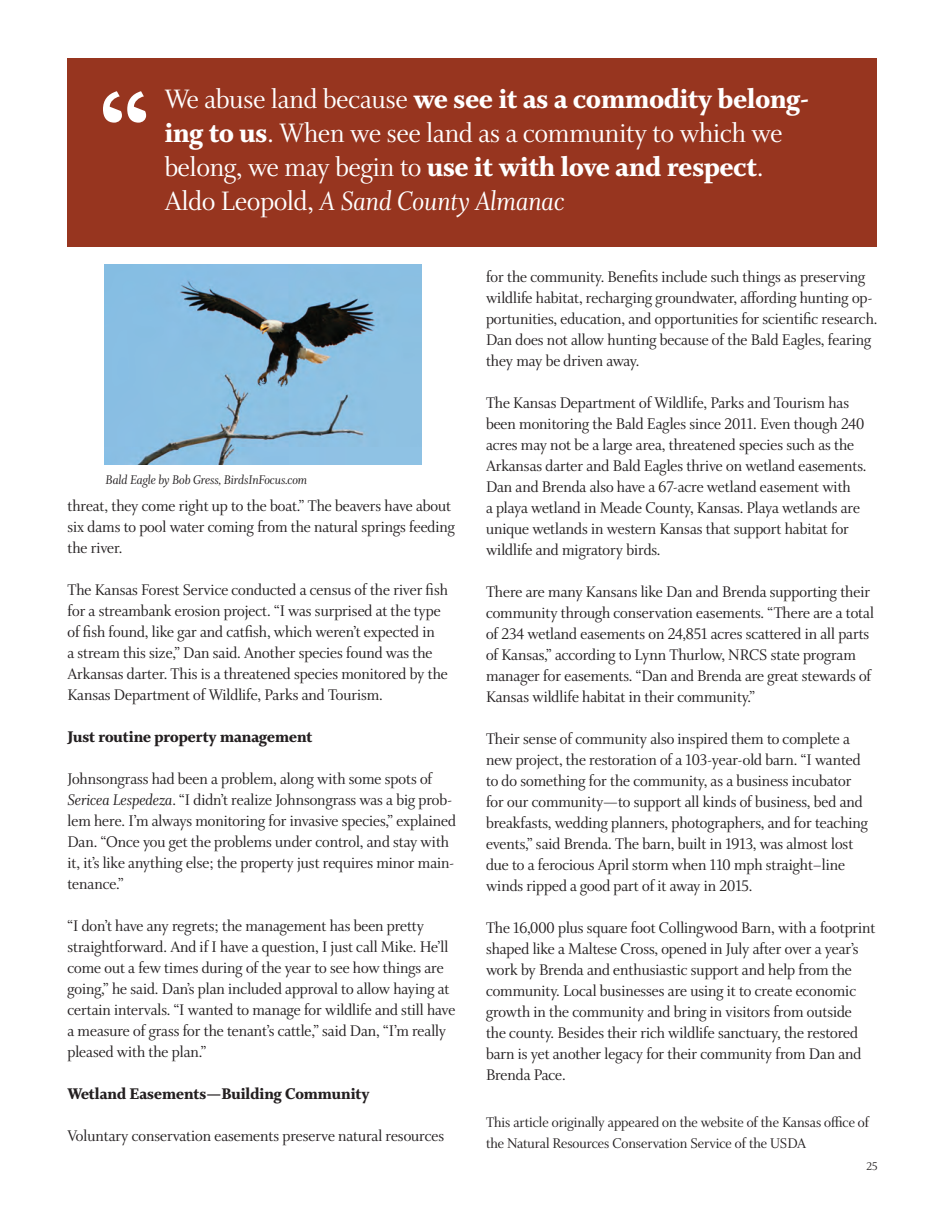
<style>
.page{position:relative;width:945px;height:1215px;background:#fff}
.page>*{position:absolute;margin:0;border:0;box-sizing:border-box;transform-origin:0 0}
.t1{font:900 112.95px "Whitman Display";color:#fff}
.t2{font:28.5px/34.2px "Whitman Display";color:#fff}
.t3{font:16.5px/21px "Whitman Display";color:#231f20}
.t4{font:900 16.5px "Whitman Display";color:#231f20}
.t5{font:15px/21px "Whitman Display";color:#231f20}
.t6{font:italic 13.5px "Whitman Display";color:#231f20}
.t7{font:12px "Whitman Display";color:#231f20}
.s1{font-weight:900}
.s2{font-style:italic}
</style>
<div class="page">
<div style="left:68px;top:58px;width:809px;height:190px;background:#97351f"></div>
<img style="left:105px;top:264px;width:317px;height:201px">
<h1 class="t1" style="left:100px;top:66px;width:52px">“</h1>
<h2 class="t2" style="left:165px;top:82px;width:646px">We abuse land because <span class="s1">we see it as a commodity belong&shy;ing to us</span>. When we see land as a community to which we belong, we may begin to <span class="s1">use it with love and respect</span>.<br>Aldo Leopold, <span class="s2">A Sand County Almanac</span></h2>
<p class="t6" style="left:106px;top:472px;width:203px">Bald Eagle by Bob Gress, BirdsInFocus.com</p>
<p class="t3" style="left:68px;top:496px;width:389px">threat, they come right up to the boat.” The beavers have about six dams to pool water coming from the natural springs feeding the river.</p>
<p class="t3" style="left:68px;top:580px;width:382px">The Kansas Forest Service conducted a census of the river fish for a streambank erosion project. “I was surprised at the type of fish found, like gar and catfish, which weren’t expected in<br>a stream this size,” Dan said. Another species found was the Arkansas darter. This is a threatened species monitored by the Kansas Department of Wildlife, Parks and Tourism.</p>
<p class="t4" style="left:68px;top:727px;width:247px">Just routine property management</p>
<p class="t3" style="left:68px;top:769px;width:390px">Johnsongrass had been a problem, along with some spots of <span class="s2">Sericea Lespedeza</span>. “I didn’t realize Johnsongrass was a big prob&shy;lem here. I’m always monitoring for invasive species,” explained Dan. “Once you get the problems under control, and stay with it, it’s like anything else; the property just requires minor main&shy;tenance.”</p>
<p class="t3" style="left:68px;top:916px;width:389px">“I don’t have any regrets; the management has been pretty straightforward. And if I have a question, I just call Mike. He’ll come out a few times during of the year to see how things are going,” he said. Dan’s plan included approval to allow haying at certain intervals. “I wanted to manage for wildlife and still have a measure of grass for the tenant’s cattle,” said Dan, “I’m really pleased with the plan.”</p>
<p class="t4" style="left:68px;top:1084px;width:304px">Wetland Easements—Building Community</p>
<p class="t3" style="left:68px;top:1126px;width:378px">Voluntary conservation easements preserve natural resources</p>
<p class="t3" style="left:486px;top:266px;width:393px">for the community. Benefits include such things as preserving wildlife habitat, recharging groundwater, affording hunting op&shy;portunities, education, and opportunities for scientific research.<br>Dan does not allow hunting because of the Bald Eagles, fearing they may be driven away.</p>
<p class="t3" style="left:486px;top:392px;width:382px">The Kansas Department of Wildlife, Parks and Tourism has been monitoring the Bald Eagles since 2011. Even though 240 acres may not be a large area, threatened species such as the Arkansas darter and Bald Eagles thrive on wetland easements.<br>Dan and Brenda also have a 67-acre wetland easement with<br>a playa wetland in Meade County, Kansas. Playa wetlands are unique wetlands in western Kansas that support habitat for wildlife and migratory birds.</p>
<p class="t3" style="left:486px;top:581px;width:389px">There are many Kansans like Dan and Brenda supporting their community through conservation easements. “There are a total of 234 wetland easements on 24,851 acres scattered in all parts of Kansas,” according to Lynn Thurlow, NRCS state program manager for easements. “Dan and Brenda are great stewards of Kansas wildlife habitat in their community.”</p>
<p class="t3" style="left:486px;top:728px;width:384px">Their sense of community also inspired them to complete a new project, the restoration of a 103-year-old barn. “I wanted to do something for the community, as a business incubator for our community—to support all kinds of business, bed and breakfasts, wedding planners, photographers, and for teaching events,” said Brenda. The barn, built in 1913, was almost lost due to a ferocious April storm when 110 mph straight–line winds ripped a good part of it away in 2015.</p>
<p class="t3" style="left:486px;top:917px;width:391px">The 16,000 plus square foot Collingwood Barn, with a footprint shaped like a Maltese Cross, opened in July after over a year’s work by Brenda and enthusiastic support and help from the community. Local businesses are using it to create economic growth in the community and bring in visitors from outside the county. Besides their rich wildlife sanctuary, the restored barn is yet another legacy for their community from Dan and Brenda Pace.</p>
<p class="t5" style="left:486px;top:1111px;width:385px">This article originally appeared on the website of the Kansas office of the Natural Resources Conservation Service of the USDA</p>
<p class="t7" style="left:867px;top:1159px;width:12px">25</p>
</div>
